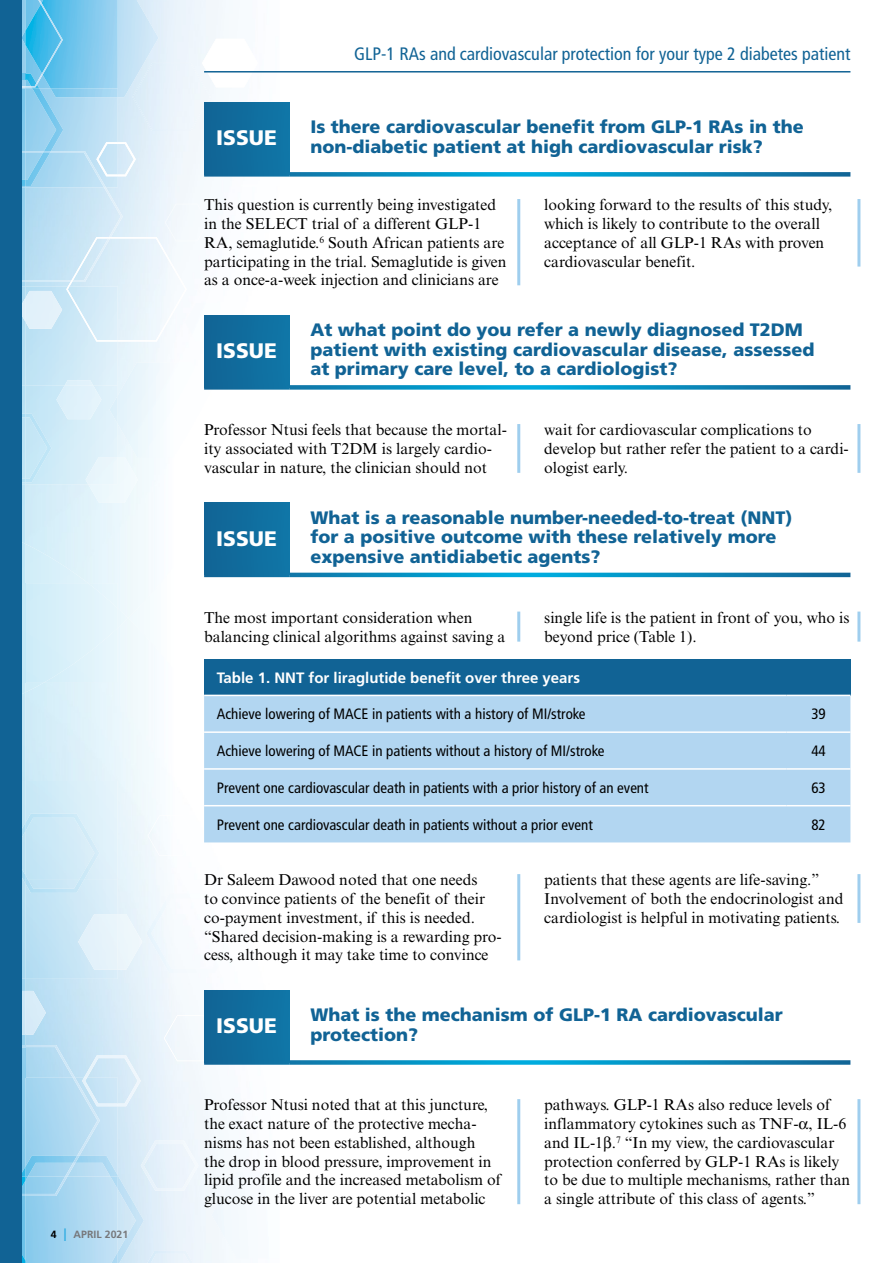
<style>
.page{position:relative;width:893px;height:1263px;background:#fff}
.page>*{position:absolute;margin:0;border:0;box-sizing:border-box;transform-origin:0 0}
.t1{font:900 21px "Frutiger LT Std";color:#fff}
.t2{font:900 18px/19.5px "Frutiger LT Std";color:#116395}
.t3{font:condensed 18px "Frutiger LT Std";color:#116395}
.t4{font:15.75px/18.8px "Times New Roman MT Std";color:#000}
.t5{font:condensed 15px "Frutiger LT Std";color:#000}
.t6{font:700 15px "Frutiger LT Std";color:#fff}
.t7{font:700 10.5px "Frutiger LT Std";color:#77787b}
.s1{color:#000}
.s2{font-weight:300;font-size:18px;color:#28aae1}
</style>
<div class="page">
<img style="left:25px;top:0;width:254px;height:1263px">
<img style="left:25px;top:544px;width:103px;height:148px">
<img style="left:202px;top:39px;width:56px;height:48px">
<img style="left:259px;top:249px;width:20px;height:39px">
<img style="left:118px;top:362px;width:101px;height:95px">
<img style="left:187px;top:303px;width:42px;height:38px">
<img style="left:21px;top:0;width:138px;height:97px">
<img style="left:118px;top:142px;width:18px;height:34px">
<img style="left:88px;top:457px;width:50px;height:45px">
<img style="left:227px;top:177px;width:42px;height:10px">
<img style="left:21px;top:0;width:4px;height:87px">
<svg style="left:257px;top:429px;width:14px;height:52px"></svg>
<img style="left:207px;top:425px;width:50px;height:56px">
<img style="left:132px;top:63px;width:79px;height:68px">
<img style="left:68px;top:237px;width:119px;height:105px">
<img style="left:25px;top:187px;width:98px;height:95px">
<img style="left:71px;top:237px;width:40px;height:45px">
<div style="left:165px;top:204px;width:43px;height:37px;background:#f5fafd"></div>
<img style="left:118px;top:914px;width:24px;height:56px">
<img style="left:84px;top:1055px;width:57px;height:51px">
<img style="left:25px;top:991px;width:21px;height:43px">
<img style="left:144px;top:1251px;width:56px;height:12px">
<div style="left:211px;top:1171px;width:68px;height:87px;background:#f6fafd"></div>
<img style="left:118px;top:1175px;width:26px;height:88px">
<img style="left:146px;top:894px;width:92px;height:79px">
<img style="left:141px;top:1140px;width:58px;height:51px">
<img style="left:148px;top:815px;width:46px;height:41px">
<div style="left:164px;top:1015px;width:40px;height:46px;background:#f3f8fc"></div>
<img style="left:25px;top:1045px;width:50px;height:33px">
<img style="left:25px;top:1177px;width:93px;height:86px">
<img style="left:25px;top:1177px;width:42px;height:19px">
<img style="left:21px;top:1181px;width:4px;height:13px">
<img style="left:21px;top:1194px;width:4px;height:69px">
<img style="left:100px;top:1106px;width:18px;height:50px">
<img style="left:100px;top:1078px;width:18px;height:28px">
<img style="left:100px;top:1156px;width:18px;height:21px">
<img style="left:21px;top:1078px;width:44px;height:89px">
<img style="left:25px;top:1156px;width:40px;height:21px">
<img style="left:65px;top:1078px;width:35px;height:99px">
<svg style="left:73px;top:1156px;width:6px;height:7px"></svg>
<svg style="left:21px;top:1167px;width:7px;height:14px"></svg>
<img style="left:21px;top:979px;width:4px;height:99px">
<img style="left:21px;top:781px;width:97px;height:198px">
<img style="left:25px;top:880px;width:59px;height:13px">
<img style="left:25px;top:813px;width:74px;height:67px">
<img style="left:21px;top:823px;width:4px;height:57px">
<img style="left:21px;top:708px;width:4px;height:73px">
<img style="left:21px;top:682px;width:4px;height:26px">
<img style="left:21px;top:583px;width:97px;height:99px">
<img style="left:21px;top:484px;width:4px;height:44px">
<img style="left:21px;top:528px;width:4px;height:55px">
<img style="left:21px;top:286px;width:97px;height:198px">
<img style="left:109px;top:395px;width:9px;height:29px">
<img style="left:21px;top:414px;width:31px;height:68px">
<img style="left:56px;top:385px;width:45px;height:34px">
<img style="left:86px;top:457px;width:32px;height:27px">
<img style="left:25px;top:291px;width:37px;height:38px">
<img style="left:65px;top:380px;width:28px;height:5px">
<img style="left:66px;top:286px;width:52px;height:56px">
<img style="left:21px;top:298px;width:4px;height:24px">
<img style="left:21px;top:187px;width:4px;height:95px">
<img style="left:51px;top:0;width:67px;height:187px">
<img style="left:63px;top:89px;width:55px;height:8px">
<img style="left:21px;top:89px;width:42px;height:62px">
<img style="left:96px;top:142px;width:22px;height:34px">
<img style="left:21px;top:151px;width:85px;height:36px">
<svg style="left:43px;top:151px;width:8px;height:2px"></svg>
<img style="left:39px;top:0;width:12px;height:89px">
<img style="left:25px;top:87px;width:14px;height:2px">
<img style="left:25px;top:0;width:18px;height:87px">
<img style="left:41px;top:3px;width:22px;height:72px">
<svg style="left:31px;top:83px;width:6px;height:4px"></svg>
<hr style="left:204px;top:71px;width:646px;height:2px;background:#116395">
<div style="left:0;top:0;width:21px;height:1263px;background:#116395"></div>
<div style="left:204px;top:102px;width:85px;height:72px;background:#106c9d"></div>
<div style="left:204px;top:172px;width:85px;height:5px;background:#106c9d"></div>
<svg style="left:289px;top:172px;width:561px;height:5px;background:#2098c4"></svg>
<hr style="left:517px;top:199px;width:3px;height:86px;background:#9fceee">
<hr style="left:857px;top:199px;width:3px;height:68px;background:#9fceee">
<div style="left:204px;top:315px;width:85px;height:72px;background:#106c9d"></div>
<div style="left:204px;top:385px;width:85px;height:5px;background:#106c9d"></div>
<svg style="left:289px;top:385px;width:561px;height:5px;background:#2098c4"></svg>
<hr style="left:517px;top:424px;width:3px;height:49px;background:#9fceee">
<hr style="left:857px;top:424px;width:3px;height:49px;background:#9fceee">
<div style="left:204px;top:503px;width:85px;height:72px;background:#106c9d"></div>
<hr style="left:204px;top:573px;width:85px;height:4px;background:#106c9d">
<svg style="left:289px;top:573px;width:561px;height:4px;background:#078dbe"></svg>
<hr style="left:517px;top:612px;width:3px;height:30px;background:#9fceee">
<hr style="left:857px;top:612px;width:3px;height:30px;background:#9fceee">
<div style="left:204px;top:659px;width:646px;height:36px;background:#116395"></div>
<div style="left:204px;top:696px;width:646px;height:146px;background:#b2d6f1"></div>
<hr style="left:204px;top:731px;width:583px;height:2px;background:#fff">
<hr style="left:787px;top:731px;width:63px;height:2px;background:#fff">
<hr style="left:204px;top:768px;width:583px;height:2px;background:#fff">
<hr style="left:787px;top:768px;width:63px;height:2px;background:#fff">
<hr style="left:204px;top:805px;width:583px;height:1px;background:#fff">
<hr style="left:787px;top:805px;width:63px;height:1px;background:#fff">
<hr style="left:204px;top:695px;width:583px;height:1px;background:#fff">
<hr style="left:517px;top:874px;width:3px;height:86px;background:#9fceee">
<hr style="left:857px;top:874px;width:3px;height:49px;background:#9fceee">
<div style="left:204px;top:990px;width:85px;height:72px;background:#106c9d"></div>
<div style="left:204px;top:1060px;width:85px;height:5px;background:#106c9d"></div>
<svg style="left:289px;top:1060px;width:561px;height:5px;background:#2098c4"></svg>
<hr style="left:517px;top:1099px;width:3px;height:105px;background:#9fceee">
<hr style="left:857px;top:1099px;width:3px;height:105px;background:#9fceee">
<p class="t7" style="left:51px;top:1228px;width:79px"><span class="s1">4</span> <span class="s2">I</span> APRIL 2021</p>
<p class="t3" style="left:354px;top:43px;width:498px">GLP-1 RAs and cardiovascular protection for your type 2 diabetes patient</p>
<h1 class="t1" style="left:216px;top:125px;width:62px">ISSUE</h1>
<p class="t2" style="left:310px;top:117px;width:495px">Is there cardiovascular benefit from GLP-1 RAs in the non-diabetic patient at high cardiovascular risk?</p>
<p class="t4" style="left:204px;top:196px;width:304px">This question is currently being investigated in the SELECT trial of a different GLP-1<br>RA, semaglutide.<sup>6</sup> South African patients are participating in the trial. Semaglutide is given as a once-a-week injection and clinicians are</p>
<p class="t4" style="left:544px;top:196px;width:290px">looking forward to the results of this study, which is likely to contribute to the overall acceptance of all GLP-1 RAs with proven cardiovascular benefit.</p>
<h1 class="t1" style="left:216px;top:338px;width:62px">ISSUE</h1>
<p class="t2" style="left:310px;top:320px;width:505px">At what point do you refer a newly diagnosed T2DM patient with existing cardiovascular disease, assessed at primary care level, to a cardiologist?</p>
<p class="t4" style="left:204px;top:421px;width:304px">Professor Ntusi feels that because the mortal&shy;ity associated with T2DM is largely cardio&shy;vascular in nature, the clinician should not</p>
<p class="t4" style="left:544px;top:421px;width:306px">wait for cardiovascular complications to develop but rather refer the patient to a cardi&shy;ologist early.</p>
<h1 class="t1" style="left:216px;top:525px;width:62px">ISSUE</h1>
<p class="t2" style="left:310px;top:508px;width:484px">What is a reasonable number-needed-to-treat (NNT) for a positive outcome with these relatively more expensive antidiabetic agents?</p>
<p class="t4" style="left:204px;top:608px;width:303px">The most important consideration when balancing clinical algorithms against saving a</p>
<p class="t4" style="left:544px;top:608px;width:307px">single life is the patient in front of you, who is beyond price (Table 1).</p>
<p class="t6" style="left:217px;top:669px;width:365px">Table 1. NNT for liraglutide benefit over three years</p>
<p class="t5" style="left:217px;top:705px;width:370px">Achieve lowering of MACE in patients with a history of MI/stroke</p>
<p class="t5" style="left:811px;top:705px;width:16px">39</p>
<p class="t5" style="left:217px;top:742px;width:389px">Achieve lowering of MACE in patients without a history of MI/stroke</p>
<p class="t5" style="left:811px;top:742px;width:16px">44</p>
<p class="t5" style="left:217px;top:779px;width:433px">Prevent one cardiovascular death in patients with a prior history of an event</p>
<p class="t5" style="left:811px;top:779px;width:16px">63</p>
<p class="t5" style="left:217px;top:816px;width:377px">Prevent one cardiovascular death in patients without a prior event</p>
<p class="t5" style="left:811px;top:816px;width:16px">82</p>
<p class="t4" style="left:204px;top:871px;width:299px">Dr Saleem Dawood noted that one needs<br>to convince patients of the benefit of their co-payment investment, if this is needed. “Shared decision-making is a rewarding pro&shy;cess, although it may take time to convince</p>
<p class="t4" style="left:544px;top:871px;width:301px">patients that these agents are life-saving.”<br>Involvement of both the endocrinologist and cardiologist is helpful in motivating patients.</p>
<h1 class="t1" style="left:216px;top:1013px;width:62px">ISSUE</h1>
<p class="t2" style="left:310px;top:1005px;width:474px">What is the mechanism of GLP-1 RA cardiovascular protection?</p>
<p class="t4" style="left:204px;top:1096px;width:298px">Professor Ntusi noted that at this juncture, the exact nature of the protective mecha&shy;nisms has not been established, although<br>the drop in blood pressure, improvement in lipid profile and the increased metabolism of glucose in the liver are potential metabolic</p>
<p class="t4" style="left:544px;top:1096px;width:307px">pathways. GLP-1 RAs also reduce levels of inflammatory cytokines such as TNF- , IL-6 and IL-1 .<sup>7</sup> “In my view, the cardiovascular protection conferred by GLP-1 RAs is likely to be due to multiple mechanisms, rather than a single attribute of this class of agents.”</p>
</div>
